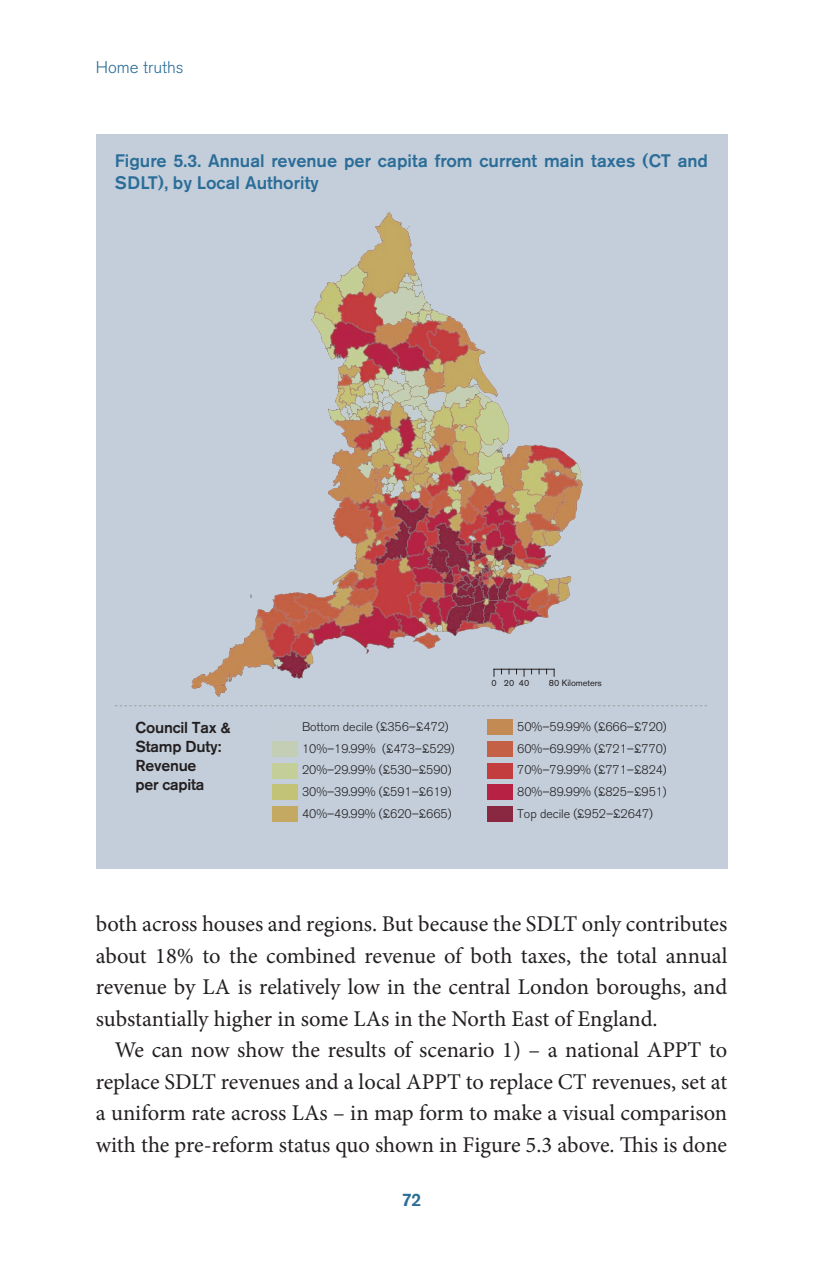
<style>
.page{position:relative;width:823px;height:1263px;background:#fff}
.page>*{position:absolute;margin:0;border:0;box-sizing:border-box;transform-origin:0 0}
.t1{font:22.5px/31.5px "Minion Pro";letter-spacing:-.005em;color:#231f20;text-align:justify}
.t2{font:500 18px/21.6px "Akzidenz Grotesk BE";color:#2b6d98}
.t3{font:300 16.88px "Akzidenz Grotesk BE";color:#2b6d98}
.t4{font:500 15.75px/18.9px "Akzidenz Grotesk BE";letter-spacing:-.015em;color:#231f20}
.t5{font:300 12.38px/21.6px "Akzidenz Grotesk BE";letter-spacing:-.005em;color:#231f20}
.t6{font:9px "Akzidenz Grotesk BE";letter-spacing:-.005em;color:#231f20}
</style>
<div class="page">
<div style="left:96px;top:134px;width:631px;height:734px;background:#c3ceda"></div>
<div style="left:272px;top:763px;width:25px;height:15px;background:#c3ce98"></div>
<div style="left:272px;top:785px;width:25px;height:15px;background:#c3c378"></div>
<div style="left:272px;top:741px;width:25px;height:15px;background:#c3ceb4"></div>
<div style="left:272px;top:806px;width:25px;height:15px;background:#c3a962"></div>
<div style="left:487px;top:741px;width:25px;height:15px;background:#c36045"></div>
<div style="left:487px;top:763px;width:25px;height:15px;background:#c33d3e"></div>
<div style="left:487px;top:785px;width:25px;height:15px;background:#b62144"></div>
<div style="left:487px;top:806px;width:25px;height:15px;background:#8b2841"></div>
<div style="left:487px;top:720px;width:25px;height:15px;background:#c38a53"></div>
<img style="left:191px;top:212px;width:393px;height:485px">
<svg style="left:115px;top:705px;width:592px;height:1px"></svg>
<hr style="left:494px;top:669px;width:60px;height:1px;background:#231f20">
<p class="t3" style="left:96px;top:58px;width:89px">Home truths</p>
<p class="t2" style="left:115px;top:150px;width:595px">Figure 5.3. Annual revenue per capita from current main taxes (CT and<br>SDLT), by Local Authority</p>
<p class="t4" style="left:135px;top:718px;width:97px">Council Tax &amp;<br>Stamp Duty:<br>Revenue<br>per capita</p>
<p class="t5" style="left:302px;top:716px;width:148px">Bottom decile (£356–£472)</p>
<p class="t5" style="left:302px;top:738px;width:154px">10%–19.99% (£473–£529)</p>
<p class="t5" style="left:302px;top:759px;width:151px">20%–29.99% (£530–£590)<br>30%–39.99% (£591–£619)</p>
<p class="t5" style="left:302px;top:803px;width:151px">40%–49.99% (£620–£665)</p>
<p class="t6" style="left:491px;top:678px;width:39px">0 20 40</p>
<p class="t6" style="left:549px;top:678px;width:54px">80 Kilometers</p>
<p class="t5" style="left:517px;top:716px;width:151px">50%–59.99% (£666–£720)</p>
<p class="t5" style="left:517px;top:738px;width:151px;text-align:justify">60%–69.99% (£721–£770)<br>70%–79.99% (£771–£824)<br>80%–89.99% (£825–£951)<br>Top decile (£952–£2647)</p>
<p class="t1" style="left:96px;top:908px;width:633px">both across houses and regions. But because the SDLT only contributes about 18% to the combined revenue of both taxes, the total annual revenue by LA is relatively low in the central London boroughs, and substantially higher in some LAs in the North East of England.</p>
<p class="t1" style="left:96px;top:1034px;width:633px;text-indent:19px">We can now show the results of scenario 1) – a national APPT to replace SDLT revenues and a local APPT to replace CT revenues, set at a uniform rate across LAs – in map form to make a visual comparison with the pre-reform status quo shown in Figure 5.3 above. This is done</p>
<p class="t2" style="left:402px;top:1188px;width:21px">72</p>
</div>
